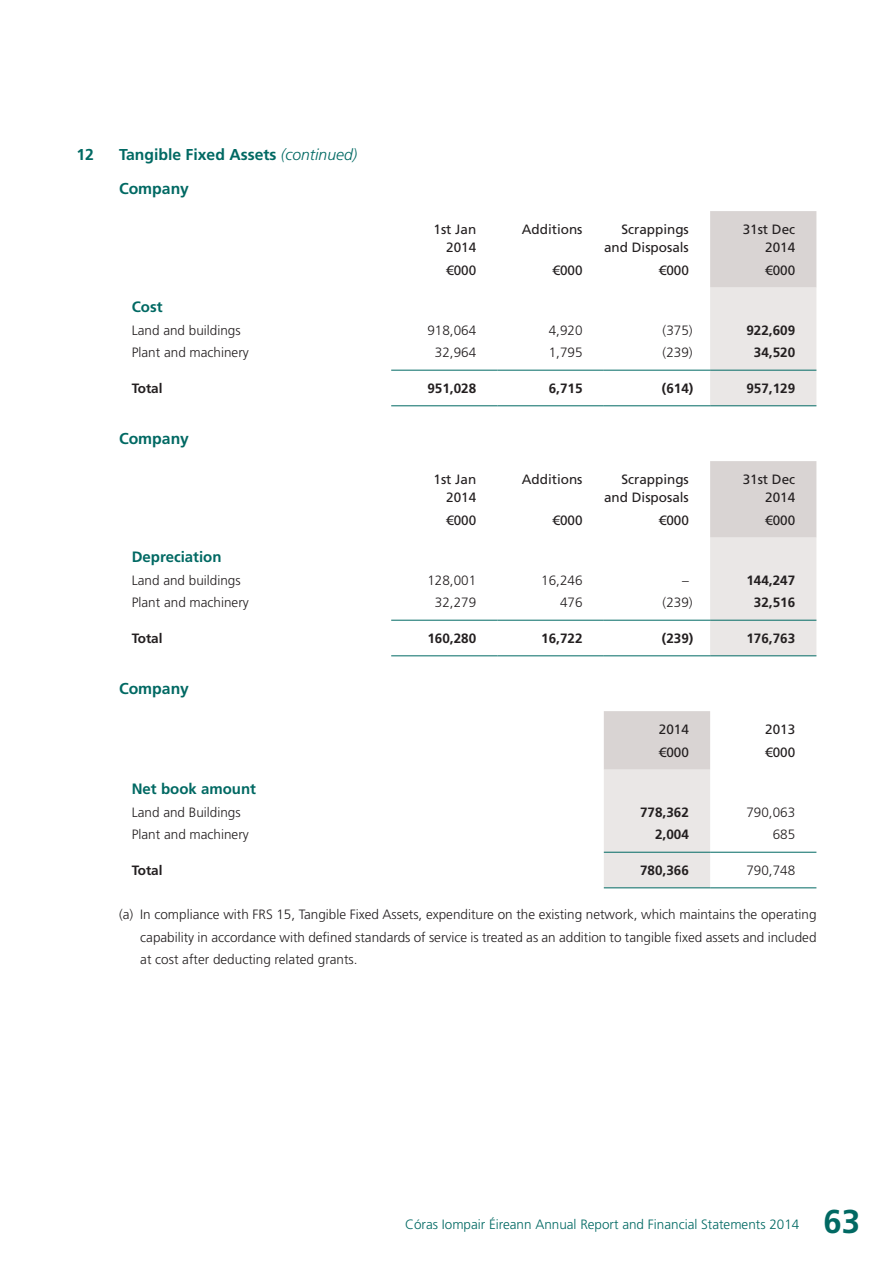
<style>
.page{position:relative;width:893px;height:1263px;background:#fff}
.page>*{position:absolute;margin:0;border:0;box-sizing:border-box;transform-origin:0 0}
.t1{font:700 33px "Frutiger LT Std";color:#016963}
.Notes_sub{font:700 15.75px "Frutiger LT Std";color:#016963}
.Head_10_IV{font:700 15.75px "Frutiger LT Std";color:#016963}
.Head_10_IV_0B4{font:700 15.75px "Frutiger LT Std";color:#016963}
.Head_IV{font:700 15px "Frutiger LT Std";color:#016963}
.Body_Indent_II__2{font:300 13.5px/22.5px "Frutiger LT Std";color:#231f20;text-align:justify}
.Table_Top{font:13.5px "Frutiger LT Std";color:#231f20}
.Table_Body__1{font:300 13.5px "Frutiger LT Std";color:#231f20}
.Table_Body__1_Tab{font:700 13.5px "Frutiger LT Std";color:#231f20}
.Table_Body__1_Tab-2{font:300 13.5px "Frutiger LT Std";color:#231f20}
.t2{font:300 13.5px "Frutiger LT Std";color:#016963}
.Table_Body__1-2{font:700 13.5px "Frutiger LT Std";color:#231f20}
.s1{font-weight:300;font-style:italic}
</style>
<div class="page">
<svg style="left:710px;top:211px;width:106px;height:194px;background:#e2dfde"></svg>
<hr style="left:391px;top:370px;width:106px;height:1px;background:#016963">
<hr style="left:391px;top:405px;width:106px;height:1px;background:#016963">
<hr style="left:497px;top:370px;width:107px;height:1px;background:#016963">
<hr style="left:497px;top:405px;width:107px;height:1px;background:#016963">
<hr style="left:604px;top:370px;width:106px;height:1px;background:#016963">
<hr style="left:604px;top:405px;width:106px;height:1px;background:#016963">
<hr style="left:710px;top:370px;width:106px;height:1px;background:#016963">
<hr style="left:710px;top:405px;width:106px;height:1px;background:#016963">
<svg style="left:710px;top:461px;width:106px;height:194px;background:#e2dfde"></svg>
<hr style="left:391px;top:620px;width:106px;height:1px;background:#016963">
<hr style="left:391px;top:655px;width:106px;height:1px;background:#016963">
<hr style="left:497px;top:620px;width:107px;height:1px;background:#016963">
<hr style="left:497px;top:655px;width:107px;height:1px;background:#016963">
<hr style="left:604px;top:620px;width:106px;height:1px;background:#016963">
<hr style="left:604px;top:655px;width:106px;height:1px;background:#016963">
<hr style="left:710px;top:620px;width:106px;height:1px;background:#016963">
<hr style="left:710px;top:655px;width:106px;height:1px;background:#016963">
<svg style="left:604px;top:711px;width:106px;height:176px;background:#e3e0df"></svg>
<hr style="left:604px;top:852px;width:106px;height:1px;background:#016963">
<hr style="left:604px;top:887px;width:106px;height:1px;background:#016963">
<hr style="left:710px;top:852px;width:106px;height:1px;background:#016963">
<hr style="left:710px;top:887px;width:106px;height:1px;background:#016963">
<p class="Notes_sub" style="left:77px;top:146px;width:19px">12</p>
<p class="Notes_sub" style="left:119px;top:146px;width:240px">Tangible Fixed Assets <span class="s1">(continued)</span></p>
<p class="Head_10_IV_0B4" style="left:119px;top:179px;width:72px">Company</p>
<p class="Table_Top" style="left:433px;top:221px;width:44px">1st Jan</p>
<p class="Table_Top" style="left:446px;top:239px;width:32px">2014</p>
<p class="Table_Top" style="left:522px;top:221px;width:62px">Additions</p>
<p class="Table_Top" style="left:621px;top:221px;width:69px">Scrappings</p>
<p class="Table_Top" style="left:604px;top:239px;width:86px">and Disposals</p>
<p class="Table_Top" style="left:743px;top:221px;width:54px">31st Dec</p>
<p class="Table_Top" style="left:765px;top:239px;width:32px">2014</p>
<p class="Table_Top" style="left:446px;top:262px;width:32px">€000</p>
<p class="Table_Top" style="left:552px;top:262px;width:32px">€000</p>
<p class="Table_Top" style="left:659px;top:262px;width:32px">€000</p>
<p class="Table_Top" style="left:765px;top:262px;width:32px">€000</p>
<p class="Head_IV" style="left:132px;top:298px;width:32px">Cost</p>
<p class="Table_Body__1" style="left:132px;top:322px;width:110px">Land and buildings</p>
<p class="Table_Body__1_Tab-2" style="left:427px;top:322px;width:50px">918,064</p>
<p class="Table_Body__1_Tab-2" style="left:549px;top:322px;width:35px">4,920</p>
<p class="Table_Body__1_Tab-2" style="left:663px;top:322px;width:32px">(375)</p>
<p class="Table_Body__1_Tab" style="left:746px;top:322px;width:50px">922,609</p>
<p class="Table_Body__1" style="left:132px;top:345px;width:119px">Plant and machinery</p>
<p class="Table_Body__1_Tab-2" style="left:435px;top:345px;width:43px">32,964</p>
<p class="Table_Body__1_Tab-2" style="left:549px;top:345px;width:35px">1,795</p>
<p class="Table_Body__1_Tab-2" style="left:663px;top:345px;width:32px">(239)</p>
<p class="Table_Body__1_Tab" style="left:754px;top:345px;width:43px">34,520</p>
<p class="Table_Body__1-2" style="left:132px;top:380px;width:32px">Total</p>
<p class="Table_Body__1_Tab" style="left:427px;top:380px;width:50px">951,028</p>
<p class="Table_Body__1_Tab" style="left:549px;top:380px;width:35px">6,715</p>
<p class="Table_Body__1_Tab" style="left:662px;top:380px;width:33px">(614)</p>
<p class="Table_Body__1_Tab" style="left:746px;top:380px;width:50px">957,129</p>
<p class="Head_10_IV" style="left:119px;top:429px;width:72px">Company</p>
<p class="Table_Top" style="left:433px;top:471px;width:44px">1st Jan</p>
<p class="Table_Top" style="left:446px;top:489px;width:32px">2014</p>
<p class="Table_Top" style="left:522px;top:471px;width:62px">Additions</p>
<p class="Table_Top" style="left:621px;top:471px;width:69px">Scrappings</p>
<p class="Table_Top" style="left:604px;top:489px;width:86px">and Disposals</p>
<p class="Table_Top" style="left:743px;top:471px;width:54px">31st Dec</p>
<p class="Table_Top" style="left:765px;top:489px;width:32px">2014</p>
<p class="Table_Top" style="left:446px;top:512px;width:32px">€000</p>
<p class="Table_Top" style="left:552px;top:512px;width:32px">€000</p>
<p class="Table_Top" style="left:659px;top:512px;width:32px">€000</p>
<p class="Table_Top" style="left:765px;top:512px;width:32px">€000</p>
<p class="Head_IV" style="left:132px;top:548px;width:91px">Depreciation</p>
<p class="Table_Body__1" style="left:132px;top:572px;width:110px">Land and buildings</p>
<p class="Table_Body__1_Tab-2" style="left:427px;top:572px;width:50px">128,001</p>
<p class="Table_Body__1_Tab-2" style="left:541px;top:572px;width:43px">16,246</p>
<p class="Table_Body__1_Tab-2" style="left:682px;top:572px;width:8px">–</p>
<p class="Table_Body__1_Tab" style="left:746px;top:572px;width:50px">144,247</p>
<p class="Table_Body__1" style="left:132px;top:595px;width:119px">Plant and machinery</p>
<p class="Table_Body__1_Tab-2" style="left:435px;top:595px;width:43px">32,279</p>
<p class="Table_Body__1_Tab-2" style="left:560px;top:595px;width:24px">476</p>
<p class="Table_Body__1_Tab-2" style="left:663px;top:595px;width:32px">(239)</p>
<p class="Table_Body__1_Tab" style="left:754px;top:595px;width:43px">32,516</p>
<p class="Table_Body__1-2" style="left:132px;top:630px;width:32px">Total</p>
<p class="Table_Body__1_Tab" style="left:427px;top:630px;width:50px">160,280</p>
<p class="Table_Body__1_Tab" style="left:541px;top:630px;width:43px">16,722</p>
<p class="Table_Body__1_Tab" style="left:662px;top:630px;width:33px">(239)</p>
<p class="Table_Body__1_Tab" style="left:746px;top:630px;width:50px">176,763</p>
<p class="Head_10_IV" style="left:119px;top:679px;width:72px">Company</p>
<p class="Table_Top" style="left:659px;top:721px;width:32px">2014</p>
<p class="Table_Top" style="left:765px;top:721px;width:32px">2013</p>
<p class="Table_Top" style="left:659px;top:744px;width:32px">€000</p>
<p class="Table_Top" style="left:765px;top:744px;width:32px">€000</p>
<p class="Head_IV" style="left:132px;top:780px;width:126px">Net book amount</p>
<p class="Table_Body__1" style="left:132px;top:804px;width:110px">Land and Buildings</p>
<p class="Table_Body__1_Tab" style="left:640px;top:804px;width:50px">778,362</p>
<p class="Table_Body__1_Tab-2" style="left:746px;top:804px;width:50px">790,063</p>
<p class="Table_Body__1" style="left:132px;top:827px;width:119px">Plant and machinery</p>
<p class="Table_Body__1_Tab" style="left:655px;top:827px;width:35px">2,004</p>
<p class="Table_Body__1_Tab-2" style="left:773px;top:827px;width:24px">685</p>
<p class="Table_Body__1-2" style="left:132px;top:862px;width:32px">Total</p>
<p class="Table_Body__1_Tab" style="left:640px;top:862px;width:50px">780,366</p>
<p class="Table_Body__1_Tab-2" style="left:746px;top:863px;width:50px">790,748</p>
<p class="Body_Indent_II__2" style="left:140px;top:903px;width:678px;text-indent:-21px">(a) In compliance with FRS 15, Tangible Fixed Assets, expenditure on the existing network, which maintains the operating capability in accordance with defined standards of service is treated as an addition to tangible fixed assets and included at cost after deducting related grants.</p>
<p class="t2" style="left:405px;top:1217px;width:396px">Córas Iompair Éireann Annual Report and Financial Statements 2014</p>
<h1 class="t1" style="left:824px;top:1202px;width:38px">63</h1>
</div>
